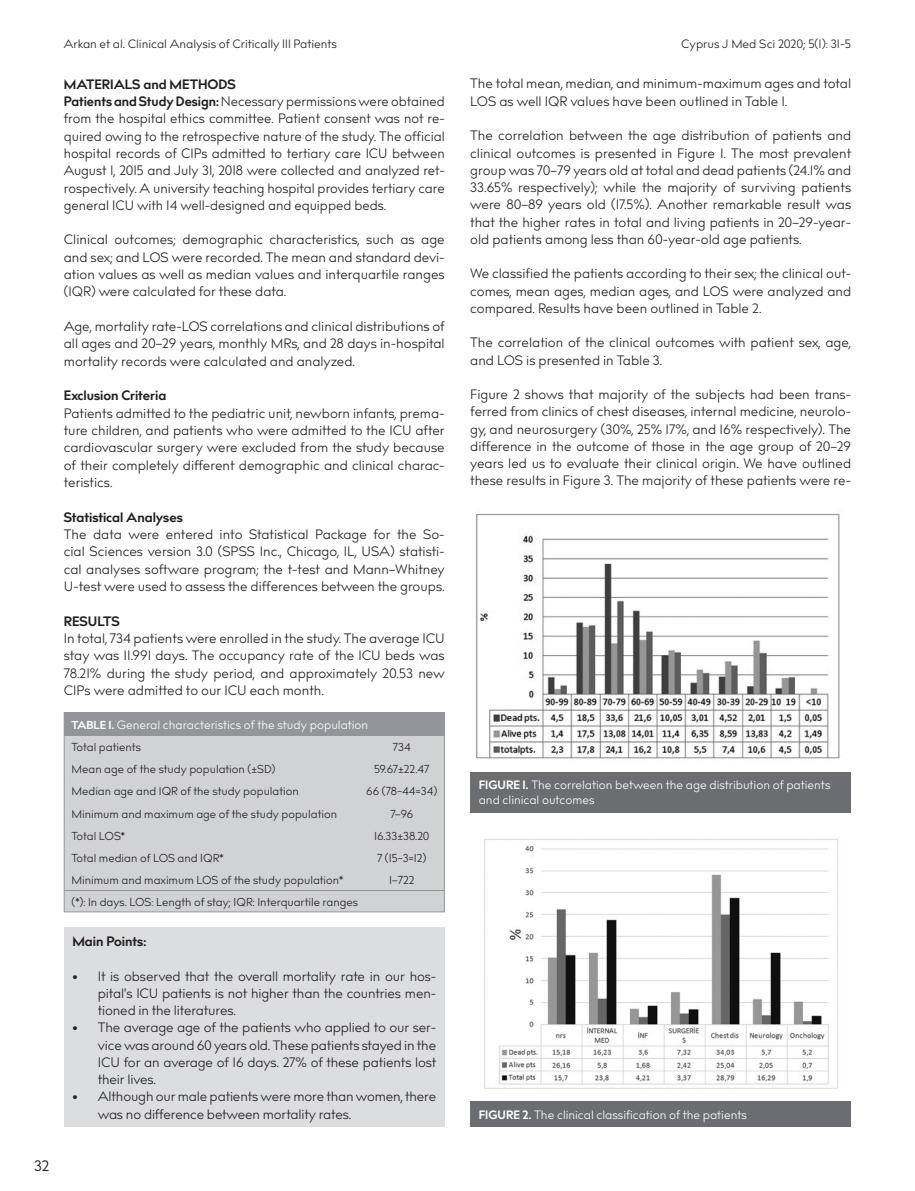
<style>
.page{position:relative;width:915px;height:1191px;background:#fff}
.page>*{position:absolute;margin:0;border:0;box-sizing:border-box;transform-origin:0 0}
.t1{font:15px "billcorporatenarrow";color:#231f20}
.t2{font:13.5px/17.2px "billcorporatenarrow";color:#231f20;text-align:justify}
.t3{font:700 13.5px "billcorporatenarrow";color:#231f20}
.t4{font:12px/14.4px "billcorporatenarrow";color:#fff}
.t5{font:12px "billcorporatenarrow";color:#231f20}
.t6{font:11.4px "billcorporatenarrow";color:#231f20}
.s1{font-weight:700}
.s2{font-weight:700;font-size:11.4px}
</style>
<div class="page">
<div style="left:64px;top:927px;width:380px;height:200px;background:#dcdddf"></div>
<div style="left:64px;top:712px;width:380px;height:200px;background:#d1d2d4;border:1px solid #939598"></div>
<div style="left:64px;top:712px;width:380px;height:23px;background:#939598"></div>
<hr style="left:64px;top:890px;width:380px;height:1px;background:#939598">
<img style="left:476px;top:513px;width:364px;height:246px">
<div style="left:470px;top:772px;width:380px;height:40px;background:#6c6d70"></div>
<img style="left:484px;top:839px;width:354px;height:250px">
<div style="left:470px;top:1101px;width:380px;height:26px;background:#6c6d70"></div>
<p class="t1" style="left:34px;top:1154px;width:17px">32</p>
<p class="t5" style="left:64px;top:36px;width:275px">Arkan et al. Clinical Analysis of Critically Ill Patients</p>
<p class="t5" style="left:681px;top:36px;width:171px">Cyprus J Med Sci 2020; 5(1): 31-5</p>
<p class="t2" style="left:64px;top:76px;width:382px;text-align:left"><span class="s1">MATERIALS and METHODS<br>Patients and Study Design:</span> Necessary permissions were obtained from the hospital ethics committee. Patient consent was not re&shy;quired owing to the retrospective nature of the study. The official hospital records of CIPs admitted to tertiary care ICU between August 1, 2015 and July 31, 2018 were collected and analyzed ret&shy;rospectively. A university teaching hospital provides tertiary care general ICU with 14 well-designed and equipped beds.</p>
<p class="t2" style="left:64px;top:232px;width:382px">Clinical outcomes; demographic characteristics, such as age and sex; and LOS were recorded. The mean and standard devi&shy;ation values as well as median values and interquartile ranges (IQR) were calculated for these data.</p>
<p class="t2" style="left:64px;top:318px;width:382px">Age, mortality rate-LOS correlations and clinical distributions of all ages and 20–29 years, monthly MRs, and 28 days in-hospital mortality records were calculated and analyzed.</p>
<p class="t3" style="left:64px;top:386px;width:104px">Exclusion Criteria</p>
<p class="t2" style="left:64px;top:405px;width:382px">Patients admitted to the pediatric unit, newborn infants, prema&shy;ture children, and patients who were admitted to the ICU after cardiovascular surgery were excluded from the study because of their completely different demographic and clinical charac&shy;teristics.</p>
<p class="t3" style="left:64px;top:507px;width:120px">Statistical Analyses</p>
<p class="t2" style="left:64px;top:526px;width:382px">The data were entered into Statistical Package for the So&shy;cial Sciences version 3.0 (SPSS Inc., Chicago, IL, USA) statisti&shy;cal analyses software program; the t-test and Mann–Whitney U-test were used to assess the differences between the groups.</p>
<p class="t3" style="left:64px;top:611px;width:57px">RESULTS</p>
<p class="t2" style="left:64px;top:630px;width:382px">In total, 734 patients were enrolled in the study. The average ICU stay was 11.991 days. The occupancy rate of the ICU beds was 78.21% during the study period, and approximately 20.53 new CIPs were admitted to our ICU each month.</p>
<p class="t2" style="left:470px;top:76px;width:382px">The total mean, median, and minimum-maximum ages and total<br>LOS as well IQR values have been outlined in Table 1.</p>
<p class="t2" style="left:470px;top:127px;width:382px">The correlation between the age distribution of patients and clinical outcomes is presented in Figure 1. The most prevalent group was 70–79 years old at total and dead patients (24.1% and 33.65% respectively); while the majority of surviving patients were 80–89 years old (17.5%). Another remarkable result was that the higher rates in total and living patients in 20–29-year&shy;old patients among less than 60-year-old age patients.</p>
<p class="t2" style="left:470px;top:265px;width:382px">We classified the patients according to their sex; the clinical out&shy;comes, mean ages, median ages, and LOS were analyzed and compared. Results have been outlined in Table 2.</p>
<p class="t2" style="left:470px;top:334px;width:382px">The correlation of the clinical outcomes with patient sex, age, and LOS is presented in Table 3.</p>
<p class="t2" style="left:470px;top:386px;width:382px">Figure 2 shows that majority of the subjects had been trans&shy;ferred from clinics of chest diseases, internal medicine, neurolo&shy;gy, and neurosurgery (30%, 25% 17%, and 16% respectively). The difference in the outcome of those in the age group of 20–29 years led us to evaluate their clinical origin. We have outlined these results in Figure 3. The majority of these patients were re-</p>
<p class="t4" style="left:71px;top:718px;width:298px"><span class="s2">TABLE 1.</span> General characteristics of the study population</p>
<p class="t6" style="left:71px;top:739px;width:71px">Total patients</p>
<p class="t6" style="left:393px;top:739px;width:19px">734</p>
<p class="t6" style="left:71px;top:761px;width:205px">Mean age of the study population (±SD)</p>
<p class="t6" style="left:374px;top:761px;width:57px">59.67±22.47</p>
<p class="t6" style="left:71px;top:783px;width:229px">Median age and IQR of the study population</p>
<p class="t6" style="left:366px;top:783px;width:72px">66 (78−44=34)</p>
<p class="t6" style="left:71px;top:805px;width:267px">Minimum and maximum age of the study population</p>
<p class="t6" style="left:390px;top:805px;width:24px">7–96</p>
<p class="t6" style="left:71px;top:827px;width:55px">Total LOS*</p>
<p class="t6" style="left:374px;top:827px;width:57px">16.33±38.20</p>
<p class="t6" style="left:71px;top:849px;width:153px">Total median of LOS and IQR*</p>
<p class="t6" style="left:377px;top:849px;width:51px">7 (15−3=12)</p>
<p class="t6" style="left:71px;top:872px;width:273px">Minimum and maximum LOS of the study population*</p>
<p class="t6" style="left:389px;top:872px;width:27px">1–722</p>
<p class="t6" style="left:71px;top:894px;width:288px">(*): In days. LOS: Length of stay; IQR: Interquartile ranges</p>
<p class="t3" style="left:72px;top:931px;width:75px">Main Points:</p>
<p class="t2" style="left:98px;top:967px;width:340px;text-indent:-26px">• It is observed that the overall mortality rate in our hos&shy;pital's ICU patients is not higher than the countries men&shy;tioned in the literatures.</p>
<p class="t2" style="left:98px;top:1019px;width:340px;text-indent:-26px">• The average age of the patients who applied to our ser&shy;vice was around 60 years old. These patients stayed in the ICU for an average of 16 days. 27% of these patients lost their lives.</p>
<p class="t2" style="left:98px;top:1088px;width:340px;text-indent:-26px">• Although our male patients were more than women, there was no difference between mortality rates.</p>
<p class="t4" style="left:478px;top:778px;width:353px"><span class="s1">FIGURE 1.</span> The correlation between the age distribution of patients and clinical outcomes</p>
<p class="t4" style="left:478px;top:1107px;width:269px"><span class="s1">FIGURE 2.</span> The clinical classification of the patients</p>
</div>
